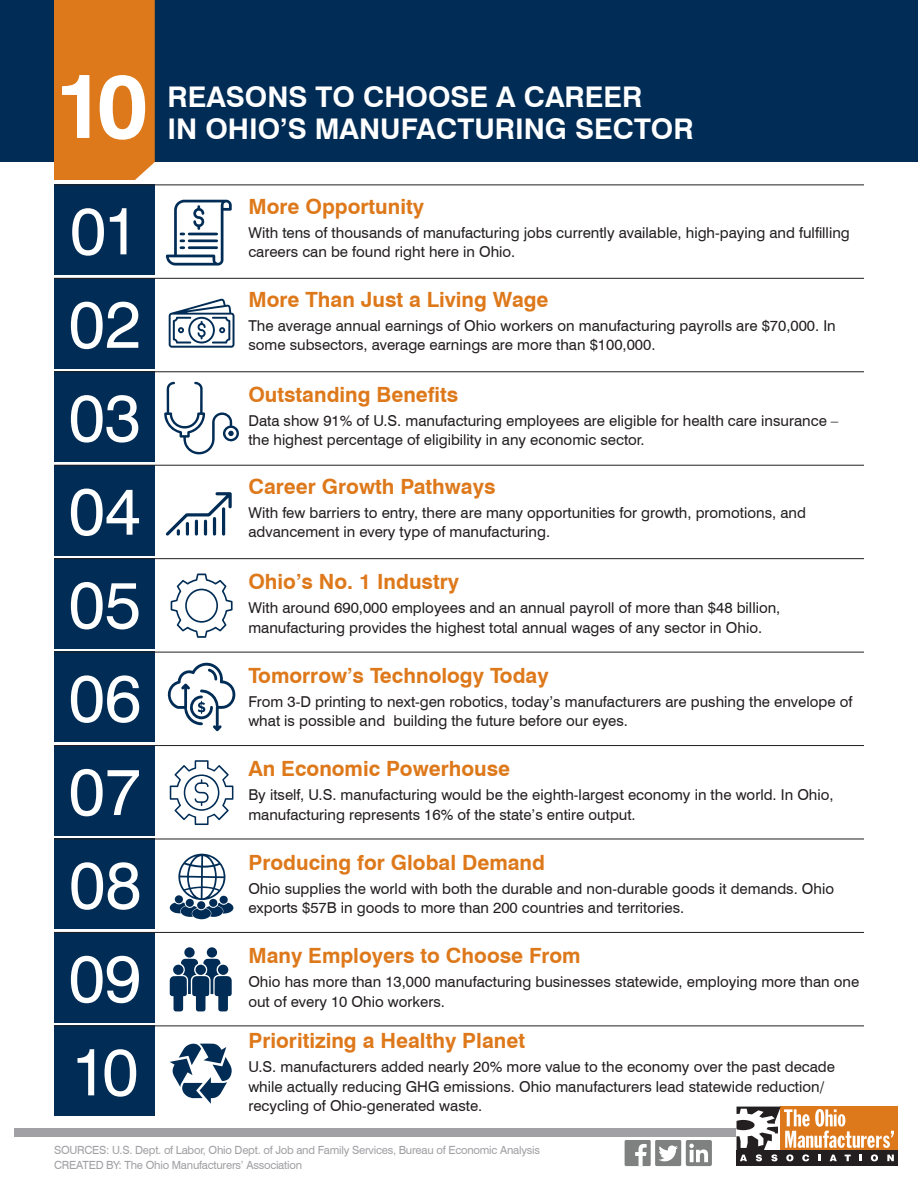
<style>
.page{position:relative;width:918px;height:1188px;background:#fff}
.page>*{position:absolute;margin:0;border:0;box-sizing:border-box;transform-origin:0 0}
.t1{font:700 90px "Swiss 721 BT";color:#fff}
.t2{font:66px "Swiss 721 BT";color:#fff}
.t3{font:700 28.5px "Swiss 721 BT";color:#fff}
.Subhead_B{font:700 21px "Swiss 721 BT";color:#de791b}
.Copy{font:15px/19.5px "Swiss 721 BT";color:#231f20}
.t4{font:11.25px "Swiss 721 BT";letter-spacing:-.02em;color:#a1a1a5}
</style>
<div class="page">
<div style="left:0;top:0;width:918px;height:162px;background:#002c55"></div>
<div style="left:54px;top:0;width:101px;height:180px;background:#de791b"></div>
<div style="left:14px;top:1128px;width:884px;height:9px;background:#a1a1a5"></div>
<div style="left:781px;top:1107px;width:117px;height:44px;background:#de791b"></div>
<div style="left:737px;top:1150px;width:161px;height:16px;background:#231f20"></div>
<svg style="left:737px;top:1107px;width:157px;height:54px"></svg>
<div style="left:625px;top:1140px;width:26px;height:26px;background:#7f8080"></div>
<div style="left:655px;top:1140px;width:26px;height:26px;background:#7f8080"></div>
<svg style="left:635px;top:1144px;width:12px;height:22px"></svg>
<svg style="left:686px;top:1140px;width:26px;height:26px"></svg>
<svg style="left:659px;top:1145px;width:19px;height:16px"></svg>
<div style="left:54px;top:184px;width:101px;height:91px;background:#002c55"></div>
<div style="left:54px;top:278px;width:101px;height:90px;background:#002c55"></div>
<div style="left:54px;top:371px;width:101px;height:91px;background:#002c55"></div>
<div style="left:54px;top:465px;width:101px;height:90px;background:#002c55"></div>
<div style="left:54px;top:558px;width:101px;height:91px;background:#002c55"></div>
<div style="left:54px;top:652px;width:101px;height:90px;background:#002c55"></div>
<div style="left:54px;top:745px;width:101px;height:91px;background:#002c55"></div>
<div style="left:54px;top:839px;width:101px;height:90px;background:#002c55"></div>
<div style="left:54px;top:932px;width:101px;height:91px;background:#002c55"></div>
<div style="left:54px;top:1026px;width:101px;height:90px;background:#002c55"></div>
<hr style="left:54px;top:184px;width:810px;height:1px;background:#231f20">
<hr style="left:54px;top:278px;width:810px;height:1px;background:#231f20">
<hr style="left:54px;top:371px;width:810px;height:1px;background:#231f20">
<hr style="left:54px;top:465px;width:810px;height:1px;background:#231f20">
<hr style="left:54px;top:558px;width:810px;height:1px;background:#231f20">
<hr style="left:54px;top:652px;width:810px;height:1px;background:#231f20">
<hr style="left:54px;top:745px;width:810px;height:1px;background:#231f20">
<hr style="left:54px;top:839px;width:810px;height:1px;background:#231f20">
<hr style="left:54px;top:932px;width:810px;height:1px;background:#231f20">
<hr style="left:54px;top:1026px;width:810px;height:1px;background:#231f20">
<svg style="left:166px;top:200px;width:66px;height:66px"></svg>
<svg style="left:169px;top:298px;width:66px;height:50px"></svg>
<svg style="left:164px;top:382px;width:75px;height:73px"></svg>
<svg style="left:166px;top:492px;width:66px;height:44px"></svg>
<svg style="left:171px;top:574px;width:62px;height:64px"></svg>
<svg style="left:167px;top:662px;width:69px;height:69px"></svg>
<svg style="left:170px;top:760px;width:63px;height:65px"></svg>
<svg style="left:170px;top:854px;width:64px;height:65px"></svg>
<div style="left:197px;top:901px;width:8px;height:8px;background:#002c55;border-radius:50%"></div>
<div style="left:175px;top:895px;width:8px;height:8px;background:#002c55;border-radius:50%"></div>
<div style="left:220px;top:896px;width:8px;height:8px;background:#002c55;border-radius:50%"></div>
<div style="left:186px;top:899px;width:8px;height:8px;background:#002c55;border-radius:50%"></div>
<div style="left:209px;top:899px;width:8px;height:8px;background:#002c55;border-radius:50%"></div>
<svg style="left:170px;top:959px;width:62px;height:52px"></svg>
<div style="left:173px;top:965px;width:11px;height:10px;background:#002c55;border-radius:50%"></div>
<div style="left:218px;top:965px;width:10px;height:10px;background:#002c55;border-radius:50%"></div>
<div style="left:207px;top:947px;width:10px;height:11px;background:#002c55;border-radius:50%"></div>
<div style="left:184px;top:947px;width:11px;height:11px;background:#002c55;border-radius:50%"></div>
<div style="left:195px;top:965px;width:11px;height:10px;background:#002c55;border-radius:50%"></div>
<svg style="left:170px;top:1044px;width:62px;height:60px"></svg>
<p class="t1" style="left:55px;top:51px;width:95px">10</p>
<p class="t2" style="left:70px;top:191px;width:71px">01</p>
<p class="t2" style="left:69px;top:284px;width:74px">02</p>
<p class="t2" style="left:69px;top:378px;width:74px">03</p>
<p class="t2" style="left:69px;top:471px;width:74px">04</p>
<p class="t2" style="left:69px;top:565px;width:74px">05</p>
<p class="t2" style="left:69px;top:658px;width:74px">06</p>
<p class="t2" style="left:69px;top:751px;width:74px">07</p>
<p class="t2" style="left:69px;top:845px;width:74px">08</p>
<p class="t2" style="left:69px;top:938px;width:74px">09</p>
<p class="t2" style="left:71px;top:1032px;width:69px">10</p>
<p class="t3" style="left:167px;top:80px;width:477px">REASONS TO CHOOSE A CAREER</p>
<p class="t3" style="left:167px;top:111px;width:528px">IN OHIO’S MANUFACTURING SECTOR</p>
<p class="Subhead_B" style="left:248px;top:194px;width:177px">More Opportunity</p>
<p class="Copy" style="left:248px;top:223px;width:603px">With tens of thousands of manufacturing jobs currently available, high-paying and fulfilling careers can be found right here in Ohio.</p>
<p class="Subhead_B" style="left:248px;top:287px;width:302px">More Than Just a Living Wage</p>
<p class="Copy" style="left:248px;top:316px;width:589px">The average annual earnings of Ohio workers on manufacturing payrolls are $70,000. In some subsectors, average earnings are more than $100,000.</p>
<p class="Subhead_B" style="left:248px;top:382px;width:211px">Outstanding Benefits</p>
<p class="Copy" style="left:248px;top:411px;width:592px">Data show 91% of U.S. manufacturing employees are eligible for health care insurance – the highest percentage of eligibility in any economic sector.</p>
<p class="Subhead_B" style="left:248px;top:474px;width:249px">Career Growth Pathways</p>
<p class="Copy" style="left:248px;top:503px;width:559px">With few barriers to entry, there are many opportunities for growth, promotions, and advancement in every type of manufacturing.</p>
<p class="Subhead_B" style="left:248px;top:569px;width:212px">Ohio’s No. 1 Industry</p>
<p class="Copy" style="left:248px;top:598px;width:534px">With around 690,000 employees and an annual payroll of more than $48 billion, manufacturing provides the highest total annual wages of any sector in Ohio.</p>
<p class="Subhead_B" style="left:248px;top:663px;width:302px">Tomorrow’s Technology Today</p>
<p class="Copy" style="left:248px;top:692px;width:605px">From 3-D printing to next-gen robotics, today’s manufacturers are pushing the envelope of what is possible and building the future before our eyes.</p>
<p class="Subhead_B" style="left:248px;top:756px;width:263px">An Economic Powerhouse</p>
<p class="Copy" style="left:248px;top:785px;width:587px">By itself, U.S. manufacturing would be the eighth-largest economy in the world. In Ohio, manufacturing represents 16% of the state’s entire output.</p>
<p class="Subhead_B" style="left:248px;top:849px;width:298px">Producing for Global Demand</p>
<p class="Copy" style="left:248px;top:878px;width:587px">Ohio supplies the world with both the durable and non-durable goods it demands. Ohio exports $57B in goods to more than 200 countries and territories.</p>
<p class="Subhead_B" style="left:248px;top:943px;width:334px">Many Employers to Choose From</p>
<p class="Copy" style="left:248px;top:972px;width:612px">Ohio has more than 13,000 manufacturing businesses statewide, employing more than one out of every 10 Ohio workers.</p>
<p class="Subhead_B" style="left:248px;top:1028px;width:278px">Prioritizing a Healthy Planet</p>
<p class="Copy" style="left:248px;top:1057px;width:588px">U.S. manufacturers added nearly 20% more value to the economy over the past decade while actually reducing GHG emissions. Ohio manufacturers lead statewide reduction/ recycling of Ohio-generated waste.</p>
<p class="t4" style="left:54px;top:1143px;width:488px">SOURCES: U.S. Dept. of Labor, Ohio Dept. of Job and Family Services, Bureau of Economic Analysis</p>
<p class="t4" style="left:54px;top:1158px;width:250px">CREATED BY: The Ohio Manufacturers’ Association</p>
</div>
